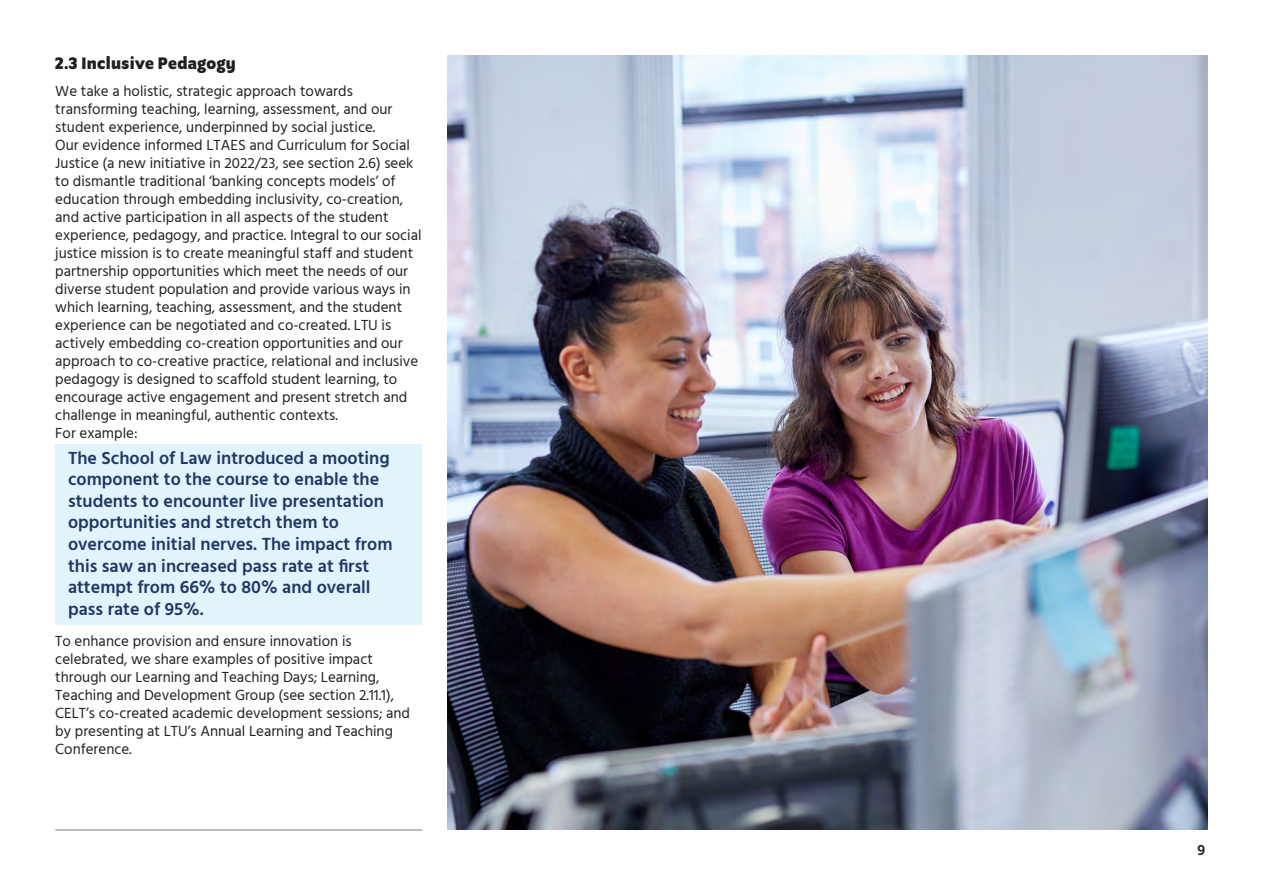
<style>
.page{position:relative;width:1263px;height:893px;background:#fff}
.page>*{position:absolute;margin:0;border:0;box-sizing:border-box;transform-origin:0 0}
.t1{font:600 18px/21.6px "Hind Madurai";color:#1f3763}
.Header_2{font:700 18px "Program OT";letter-spacing:.02em;color:#231f20}
.Body{font:15px/18px "Hind Madurai";color:#231f20}
.t2{font:600 15px "Hind Madurai";color:#231f20}
</style>
<div class="page">
<hr style="left:55px;top:829px;width:367px;height:2px;background:#a8a7a7">
<div style="left:55px;top:444px;width:367px;height:181px;background:#e1f4fc"></div>
<img style="left:448px;top:55px;width:760px;height:774px">
<p class="Header_2" style="left:55px;top:53px;width:182px">2.3 Inclusive Pedagogy</p>
<p class="Body" style="left:55px;top:83px;width:368px">We take a holistic, strategic approach towards transforming teaching, learning, assessment, and our student experience, underpinned by social justice.<br>Our evidence informed LTAES and Curriculum for Social Justice (a new initiative in 2022/23, see section 2.6) seek to dismantle traditional ‘banking concepts models’ of education through embedding inclusivity, co-creation, and active participation in all aspects of the student experience, pedagogy, and practice. Integral to our social justice mission is to create meaningful staff and student partnership opportunities which meet the needs of our diverse student population and provide various ways in which learning, teaching, assessment, and the student experience can be negotiated and co-created. LTU is actively embedding co-creation opportunities and our approach to co-creative practice, relational and inclusive pedagogy is designed to scaffold student learning, to encourage active engagement and present stretch and challenge in meaningful, authentic contexts.<br>For example:</p>
<p class="t1" style="left:68px;top:448px;width:326px">The School of Law introduced a mooting component to the course to enable the students to encounter live presentation opportunities and stretch them to overcome initial nerves. The impact from this saw an increased pass rate at first attempt from 66% to 80% and overall pass rate of 95%.</p>
<p class="Body" style="left:55px;top:632px;width:356px">To enhance provision and ensure innovation is celebrated, we share examples of positive impact through our Learning and Teaching Days; Learning, Teaching and Development Group (see section 2.11.1), CELT’s co-created academic development sessions; and by presenting at LTU’s Annual Learning and Teaching Conference.</p>
<p class="t2" style="left:1197px;top:841px;width:9px">9</p>
</div>
